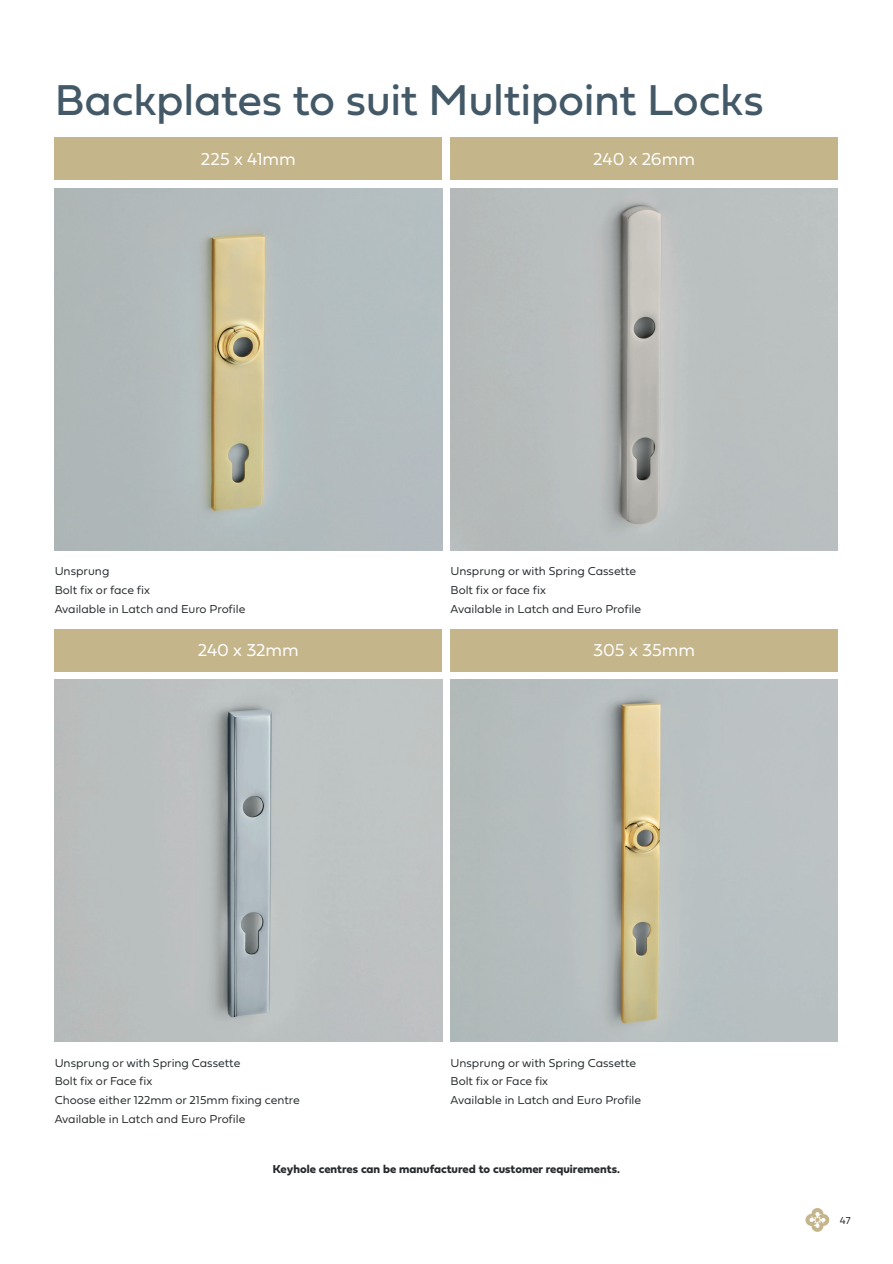
<style>
.page{position:relative;width:893px;height:1264px;background:#fff}
.page>*{position:absolute;margin:0;border:0;box-sizing:border-box;transform-origin:0 0}
.t1{font:45px "Fieldwork Geo Regular";letter-spacing:-.01em;color:#435967}
.t2{font:18px "Fieldwork Geo Light";letter-spacing:-.005em;color:#fff}
.t3{font:12px "Fieldwork Geo Light";color:#282b2d}
.t4{font:12px "Fieldwork Geo Bold";color:#282b2d}
.t5{font:10.5px "Fieldwork Geo Light";color:#282b2d}
</style>
<div class="page">
<img style="left:55px;top:189px;width:387px;height:361px">
<img style="left:450px;top:189px;width:387px;height:361px">
<img style="left:55px;top:680px;width:387px;height:361px">
<img style="left:450px;top:680px;width:387px;height:361px">
<div style="left:55px;top:138px;width:387px;height:42px;background:#c4b58b"></div>
<div style="left:55px;top:629px;width:387px;height:42px;background:#c4b58b"></div>
<div style="left:450px;top:138px;width:387px;height:42px;background:#c4b58b"></div>
<div style="left:450px;top:629px;width:387px;height:42px;background:#c4b58b"></div>
<svg style="left:805px;top:1208px;width:24px;height:24px"></svg>
<p class="t1" style="left:55px;top:65px;width:710px">Backplates to suit Multipoint Locks</p>
<p class="t2" style="left:201px;top:145px;width:96px">225 x 41mm</p>
<p class="t2" style="left:593px;top:145px;width:103px">240 x 26mm</p>
<p class="t3" style="left:55px;top:562px;width:56px">Unsprung</p>
<p class="t3" style="left:55px;top:580px;width:97px">Bolt fix or face fix</p>
<p class="t3" style="left:55px;top:599px;width:192px">Available in Latch and Euro Profile</p>
<p class="t2" style="left:198px;top:636px;width:102px">240 x 32mm</p>
<p class="t3" style="left:450px;top:562px;width:187px">Unsprung or with Spring Cassette</p>
<p class="t3" style="left:450px;top:580px;width:97px">Bolt fix or face fix</p>
<p class="t3" style="left:450px;top:599px;width:192px">Available in Latch and Euro Profile</p>
<p class="t2" style="left:593px;top:636px;width:103px">305 x 35mm</p>
<p class="t3" style="left:55px;top:1053px;width:187px">Unsprung or with Spring Cassette</p>
<p class="t3" style="left:55px;top:1072px;width:99px">Bolt fix or Face fix</p>
<p class="t3" style="left:55px;top:1090px;width:247px">Choose either 122mm or 215mm fixing centre</p>
<p class="t3" style="left:55px;top:1109px;width:192px">Available in Latch and Euro Profile</p>
<p class="t3" style="left:450px;top:1053px;width:187px">Unsprung or with Spring Cassette</p>
<p class="t3" style="left:450px;top:1072px;width:99px">Bolt fix or Face fix</p>
<p class="t3" style="left:450px;top:1090px;width:192px">Available in Latch and Euro Profile</p>
<p class="t4" style="left:272px;top:1159px;width:348px">Keyhole centres can be manufactured to customer requirements.</p>
<p class="t5" style="left:839px;top:1212px;width:12px">47</p>
</div>
